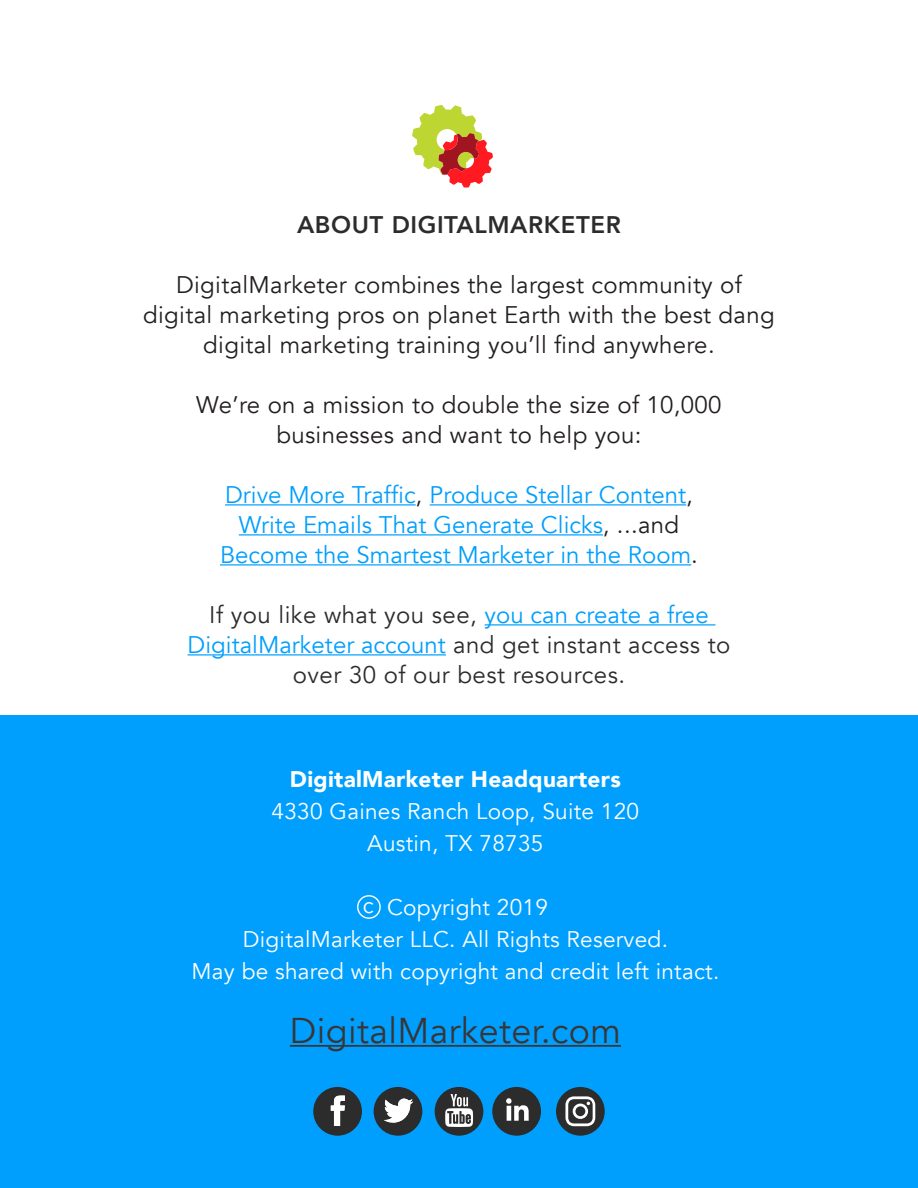
<style>
.page{position:relative;width:918px;height:1188px;background:#fff}
.page>*{position:absolute;margin:0;border:0;box-sizing:border-box;transform-origin:0 0}
.t1{font:35.85px "Avenir";letter-spacing:.01em;color:#383638}
.t2{font:24px/30px "Avenir";letter-spacing:.015em;color:#231f20;text-align:center}
.t3{font:24px/30px "Avenir";color:#009ffd;text-align:center}
.t4{font:24px/30px "Avenir";color:#2b2c2b;text-align:center}
.t5{font:24px "Avenir";letter-spacing:.02em;color:#2b2c2b}
.t6{font:800 24px "Avenir";letter-spacing:.025em;color:#2b2c2b}
.t7{font:22.65px "Avenir";letter-spacing:.01em;color:#fff}
.t8{font:900 22.65px "Avenir";letter-spacing:.01em;color:#fff}
.s1{color:#231f20}
.s2{color:#009ffd}
</style>
<div class="page">
<div style="left:0;top:716px;width:918px;height:472px;background:#009ffd"></div>
<hr style="left:290px;top:1045px;width:331px;height:2px;background:#383638">
<div style="left:357px;top:895px;width:24px;height:24px;border:1px solid #fff;border-radius:50%"></div>
<div style="left:313px;top:1087px;width:49px;height:49px;background:#2b2c2b;border-radius:50%"></div>
<svg style="left:331px;top:1096px;width:14px;height:30px"></svg>
<div style="left:374px;top:1087px;width:48px;height:49px;background:#2b2c2b;border-radius:50%"></div>
<svg style="left:384px;top:1098px;width:29px;height:25px"></svg>
<div style="left:435px;top:1087px;width:48px;height:49px;background:#2b2c2b;border-radius:50%"></div>
<svg style="left:445px;top:1094px;width:28px;height:33px"></svg>
<div style="left:492px;top:1087px;width:49px;height:49px;background:#2b2c2b;border-radius:50%"></div>
<svg style="left:506px;top:1098px;width:23px;height:23px"></svg>
<div style="left:556px;top:1087px;width:49px;height:49px;background:#2b2c2b;border-radius:50%"></div>
<svg style="left:565px;top:1096px;width:30px;height:30px"></svg>
<hr style="left:225px;top:504px;width:191px;height:2px;background:#009ffd">
<hr style="left:430px;top:504px;width:256px;height:2px;background:#009ffd">
<hr style="left:239px;top:534px;width:364px;height:2px;background:#009ffd">
<hr style="left:220px;top:564px;width:471px;height:2px;background:#009ffd">
<hr style="left:485px;top:624px;width:90px;height:2px;background:#009ffd">
<hr style="left:575px;top:624px;width:141px;height:2px;background:#009ffd">
<hr style="left:188px;top:654px;width:258px;height:2px;background:#009ffd">
<svg style="left:412px;top:105px;width:81px;height:83px"></svg>
<p class="t6" style="left:297px;top:206px;width:325px">ABOUT DIGITALMARKETER</p>
<p class="t2" style="left:143px;top:270px;width:633px">DigitalMarketer combines the largest community of digital marketing pros on planet Earth with the best dang digital marketing training you’ll find anywhere.</p>
<p class="t2" style="left:196px;top:390px;width:527px">We’re on a mission to double the size of 10,000 businesses and want to help you:</p>
<p class="t3" style="left:225px;top:480px;width:469px">Drive More Traffic<span class="s1">,</span> Produce Stellar Content<span class="s1">,</span></p>
<p class="t3" style="left:220px;top:510px;width:479px">Write Emails That Generate Clicks<span class="s1">, ...and<br></span>Become the Smartest Marketer in the Room<span class="s1">.</span></p>
<p class="t4" style="left:188px;top:600px;width:544px">If you like what you see, <span class="s2">you can create a free<br>DigitalMarketer account</span> and get instant access to</p>
<p class="t5" style="left:293px;top:661px;width:334px">over 30 of our best resources.</p>
<p class="t8" style="left:290px;top:760px;width:332px">DigitalMarketer Headquarters</p>
<p class="t7" style="left:272px;top:798px;width:369px">4330 Gaines Ranch Loop, Suite 120</p>
<p class="t7" style="left:367px;top:830px;width:178px">Austin, TX 78735</p>
<p class="t7" style="left:363px;top:894px;width:187px">c Copyright 2019</p>
<p class="t7" style="left:243px;top:926px;width:427px">DigitalMarketer LLC. All Rights Reserved.</p>
<p class="t7" style="left:192px;top:958px;width:529px">May be shared with copyright and credit left intact.</p>
<p class="t1" style="left:290px;top:1009px;width:333px">DigitalMarketer.com</p>
</div>
